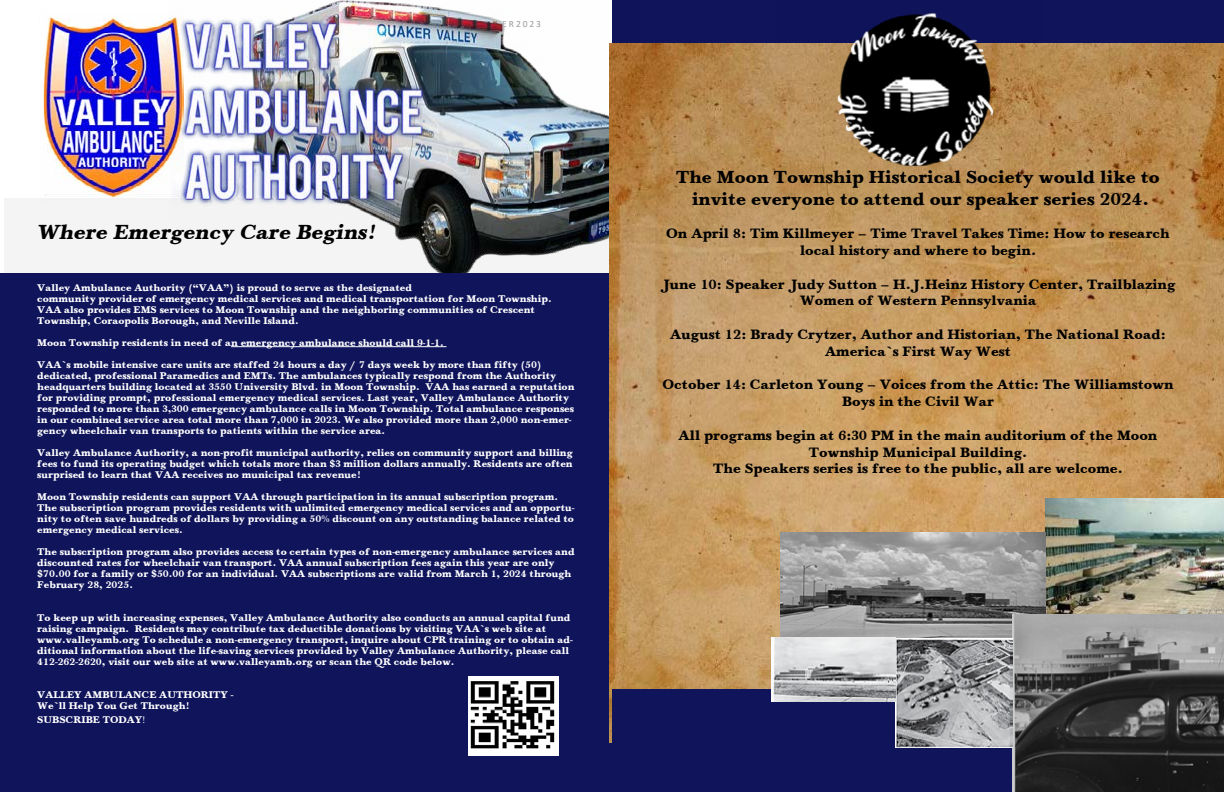
<style>
.page{position:relative;width:1224px;height:792px;background:#fff}
.page>*{position:absolute;margin:0;border:0;box-sizing:border-box;transform-origin:0 0}
.t1{font:italic 21px "Baskerville";color:#000}
.t2{font:18px/21.6px "Baskerville";color:#000;text-align:center}
.t3{font:14px/16.8px "Baskerville";color:#000;text-align:center}
.t4{font:10px/11px "Baskerville";color:#fff}
.s1{font-family:"Minion Pro"}
</style>
<div class="page">
<div style="left:0;top:273px;width:612px;height:519px;background:#0f145b"></div>
<hr style="left:231px;top:346px;width:215px;height:1px;background:#fff">
<div style="left:612px;top:0;width:612px;height:93px;background:#0f145b"></div>
<div style="left:4px;top:199px;width:608px;height:74px;background:#f4f4f4"></div>
<img style="left:375px;top:217px;width:234px;height:55px">
<img style="left:40px;top:17px;width:128px;height:182px">
<img style="left:168px;top:0;width:441px;height:217px">
<img style="left:609px;top:43px;width:615px;height:700px">
<img style="left:468px;top:677px;width:91px;height:79px">
<img style="left:776px;top:13px;width:266px;height:215px">
<div style="left:612px;top:690px;width:612px;height:102px;background:#0f145b"></div>
<img style="left:1045px;top:498px;width:179px;height:117px">
<img style="left:781px;top:533px;width:264px;height:105px">
<img style="left:1012px;top:615px;width:212px;height:177px">
<img style="left:896px;top:638px;width:117px;height:109px">
<img style="left:772px;top:638px;width:123px;height:63px">
<h1 class="t1" style="left:36px;top:220px;width:346px">Where Emergency Care Begins!</h1>
<p class="t4" style="left:37px;top:282px;width:516px">Valley Ambulance Authority (“VAA”) is proud to serve as the designated<br>community provider of emergency medical services and medical transportation for Moon Township.<br>VAA also provides EMS services to Moon Township and the neighboring communities of Crescent Township, Coraopolis Borough, and Neville Island.</p>
<p class="t4" style="left:37px;top:337px;width:408px">Moon Township residents in need of an emergency ambulance should call 9-1-1.</p>
<p class="t4" style="left:37px;top:359px;width:539px">VAA’s mobile intensive care units are staffed 24 hours a day / 7 days week by more than fifty (50) dedicated, professional Paramedics and EMTs. The ambulances typically respond from the Authority headquarters building located at 3550 University Blvd. in Moon Township. VAA has earned a reputation for providing prompt, professional emergency medical services. Last year, Valley Ambulance Authority responded to more than 3,300 emergency ambulance calls in Moon Township. Total ambulance responses in our combined service area total more than 7,000 in 2023. We also provided more than 2,000 non-emer&shy;gency wheelchair van transports to patients within the service area.</p>
<p class="t4" style="left:37px;top:447px;width:537px;text-align:justify">Valley Ambulance Authority, a non-profit municipal authority, relies on community support and billing fees to fund its operating budget which totals more than $3 million dollars annually. Residents are often surprised to learn that VAA receives no municipal tax revenue!</p>
<p class="t4" style="left:37px;top:491px;width:539px">Moon Township residents can support VAA through participation in its annual subscription program.<br>The subscription program provides residents with unlimited emergency medical services and an opportu&shy;nity to often save hundreds of dollars by providing a 50% discount on any outstanding balance related to emergency medical services.</p>
<p class="t4" style="left:37px;top:546px;width:539px">The subscription program also provides access to certain types of non-emergency ambulance services and discounted rates for wheelchair van transport. VAA annual subscription fees again this year are only $70.00 for a family or $50.00 for an individual. VAA subscriptions are valid from March 1, 2024 through February 28, 2025.</p>
<p class="t4" style="left:37px;top:612px;width:537px">To keep up with increasing expenses, Valley Ambulance Authority also conducts an annual capital fund raising campaign. Residents may contribute tax deductible donations by visiting VAA’s web site at www.valleyamb.org To schedule a non-emergency transport, inquire about CPR training or to obtain ad&shy;ditional information about the life-saving services provided by Valley Ambulance Authority, please call 412-262-2620, visit our web site at www.valleyamb.org or scan the QR code below.</p>
<p class="t4" style="left:37px;top:689px;width:198px">VALLEY AMBULANCE AUTHORITY -<br>We’ll Help You Get Through!</p>
<p class="t4" style="left:37px;top:715px;width:109px">SUBSCRIBE TODAY<span class="s1">!</span></p>
<h2 class="t2" style="left:676px;top:166px;width:485px">The Moon Township Historical Society would like to invite everyone to attend our speaker series 2024.</h2>
<h3 class="t3" style="left:666px;top:225px;width:505px">On April 8: Tim Killmeyer – Time Travel Takes Time: How to research local history and where to begin.</h3>
<h3 class="t3" style="left:661px;top:276px;width:516px">June 10: Speaker Judy Sutton – H.J.Heinz History Center, Trailblazing<br>Women of Western Pennsylvania</h3>
<h3 class="t3" style="left:670px;top:326px;width:497px">August 12: Brady Crytzer, Author and Historian, The National Road:<br>America’s First Way West</h3>
<h3 class="t3" style="left:662px;top:376px;width:513px">October 14: Carleton Young – Voices from the Attic: The Williamstown<br>Boys in the Civil War</h3>
<h3 class="t3" style="left:679px;top:427px;width:480px">All programs begin at 6:30 PM in the main auditorium of the Moon<br>Township Municipal Building.<br>The Speakers series is free to the public, all are welcome.</h3>
</div>
